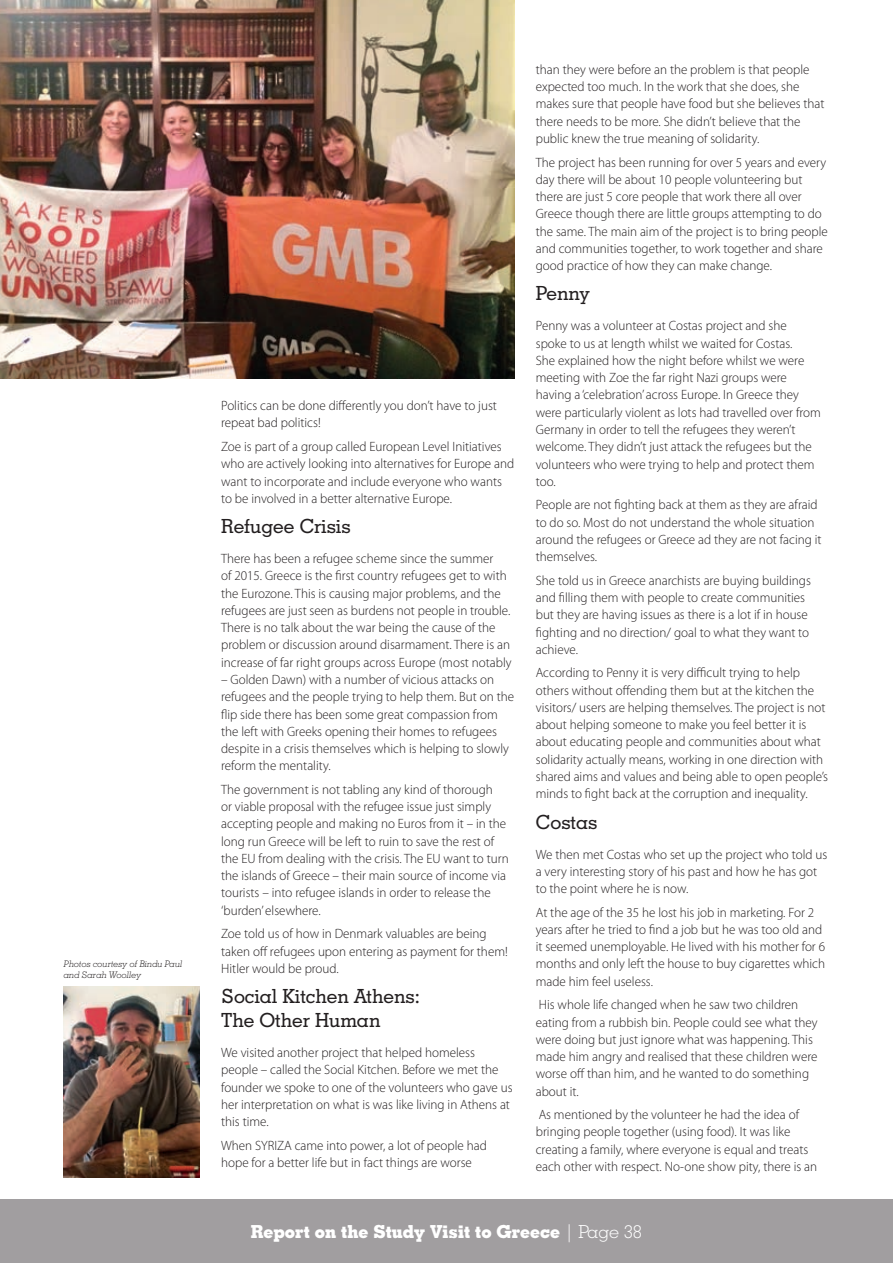
<style>
.page{position:relative;width:893px;height:1263px;background:#fff}
.page>*{position:absolute;margin:0;border:0;box-sizing:border-box;transform-origin:0 0}
.t1{font:500 19.5px/24px "Geometric Slab 703 BT";color:#231f20}
.t2{font:700 18px "Geometric Slab 703 BT Xtra";color:#fff}
.t3{font:300 13.5px/17.2px "Myriad Pro";color:#231f20}
.t4{font:italic 300 9px/10.8px "Geometric Slab 703 BT";color:#231f20}
.s1{font-family:"Geometric Slab 703 BT";font-weight:300}
</style>
<div class="page">
<div style="left:0;top:1199px;width:893px;height:64px;background:#a19ea0"></div>
<img style="left:0;top:0;width:514px;height:379px">
<img style="left:64px;top:986px;width:136px;height:192px">
<p class="t4" style="left:64px;top:958px;width:120px">Photos courtesy of Bindu Paul and Sarah Woolley</p>
<p class="t3" style="left:221px;top:397px;width:277px">Politics can be done differently you don’t have to just repeat bad politics!</p>
<p class="t3" style="left:221px;top:438px;width:295px">Zoe is part of a group called European Level Initiatives who are actively looking into alternatives for Europe and want to incorporate and include everyone who wants to be involved in a better alternative Europe.</p>
<h1 class="t1" style="left:221px;top:514px;width:131px">Refugee Crisis</h1>
<p class="t3" style="left:221px;top:550px;width:292px">There has been a refugee scheme since the summer<br>of 2015. Greece is the first country refugees get to with the Eurozone. This is causing major problems, and the refugees are just seen as burdens not people in trouble.<br>There is no talk about the war being the cause of the problem or discussion around disarmament. There is an increase of far right groups across Europe (most notably</p>
<p class="t3" style="left:221px;top:671px;width:294px">– Golden Dawn) with a number of vicious attacks on refugees and the people trying to help them. But on the flip side there has been some great compassion from the left with Greeks opening their homes to refugees despite in a crisis themselves which is helping to slowly reform the mentality.</p>
<p class="t3" style="left:221px;top:781px;width:289px">The government is not tabling any kind of thorough<br>or viable proposal with the refugee issue just simply accepting people and making no Euros from it – in the long run Greece will be left to ruin to save the rest of the EU from dealing with the crisis. The EU want to turn the islands of Greece – their main source of income via tourists – into refugee islands in order to release the ‘burden’ elsewhere.</p>
<p class="t3" style="left:221px;top:925px;width:288px">Zoe told us of how in Denmark valuables are being taken off refugees upon entering as payment for them!<br>Hitler would be proud.</p>
<h1 class="t1" style="left:221px;top:984px;width:200px">Social Kitchen Athens:<br>The Other Human</h1>
<p class="t3" style="left:221px;top:1044px;width:293px">We visited another project that helped homeless people – called the Social Kitchen. Before we met the founder we spoke to one of the volunteers who gave us her interpretation on what is was like living in Athens at this time.</p>
<p class="t3" style="left:221px;top:1137px;width:267px">When SYRIZA came into power, a lot of people had hope for a better life but in fact things are worse</p>
<p class="t3" style="left:536px;top:61px;width:290px">than they were before an the problem is that people expected too much. In the work that she does, she makes sure that people have food but she believes that there needs to be more. She didn’t believe that the public knew the true meaning of solidarity.</p>
<p class="t3" style="left:536px;top:154px;width:294px">The project has been running for over 5 years and every day there will be about 10 people volunteering but there are just 5 core people that work there all over Greece though there are little groups attempting to do the same. The main aim of the project is to bring people and communities together, to work together and share good practice of how they can make change.</p>
<h1 class="t1" style="left:536px;top:281px;width:55px">Penny</h1>
<p class="t3" style="left:536px;top:318px;width:287px">Penny was a volunteer at Costas project and she spoke to us at length whilst we waited for Costas.<br>She explained how the night before whilst we were meeting with Zoe the far right Nazi groups were having a ‘celebration’ across Europe. In Greece they were particularly violent as lots had travelled over from Germany in order to tell the refugees they weren’t welcome. They didn’t just attack the refugees but the volunteers who were trying to help and protect them too.</p>
<p class="t3" style="left:536px;top:496px;width:287px">People are not fighting back at them as they are afraid to do so. Most do not understand the whole situation around the refugees or Greece ad they are not facing it themselves.</p>
<p class="t3" style="left:536px;top:572px;width:277px">She told us in Greece anarchists are buying buildings and filling them with people to create communities but they are having issues as there is a lot if in house fighting and no direction/ goal to what they want to achieve.</p>
<p class="t3" style="left:536px;top:664px;width:294px">According to Penny it is very difficult trying to help others without offending them but at the kitchen the visitors/ users are helping themselves. The project is not about helping someone to make you feel better it is about educating people and communities about what solidarity actually means, working in one direction with shared aims and values and being able to open people’s minds to fight back at the corruption and inequality.</p>
<h1 class="t1" style="left:536px;top:809px;width:63px">Costas</h1>
<p class="t3" style="left:536px;top:846px;width:293px">We then met Costas who set up the project who told us a very interesting story of his past and how he has got to the point where he is now.</p>
<p class="t3" style="left:536px;top:904px;width:291px">At the age of the 35 he lost his job in marketing. For 2 years after he tried to find a job but he was too old and it seemed unemployable. He lived with his mother for 6 months and only left the house to buy cigarettes which made him feel useless.</p>
<p class="t3" style="left:536px;top:996px;width:283px">His whole life changed when he saw two children eating from a rubbish bin. People could see what they were doing but just ignore what was happening. This made him angry and realised that these children were worse off than him, and he wanted to do something about it.</p>
<p class="t3" style="left:536px;top:1106px;width:283px">As mentioned by the volunteer he had the idea of bringing people together (using food). It was like creating a family, where everyone is equal and treats each other with respect. No-one show pity, there is an</p>
<h2 class="t2" style="left:251px;top:1221px;width:393px">Report on the Study Visit to Greece <span class="s1">| Page 38</span></h2>
</div>
